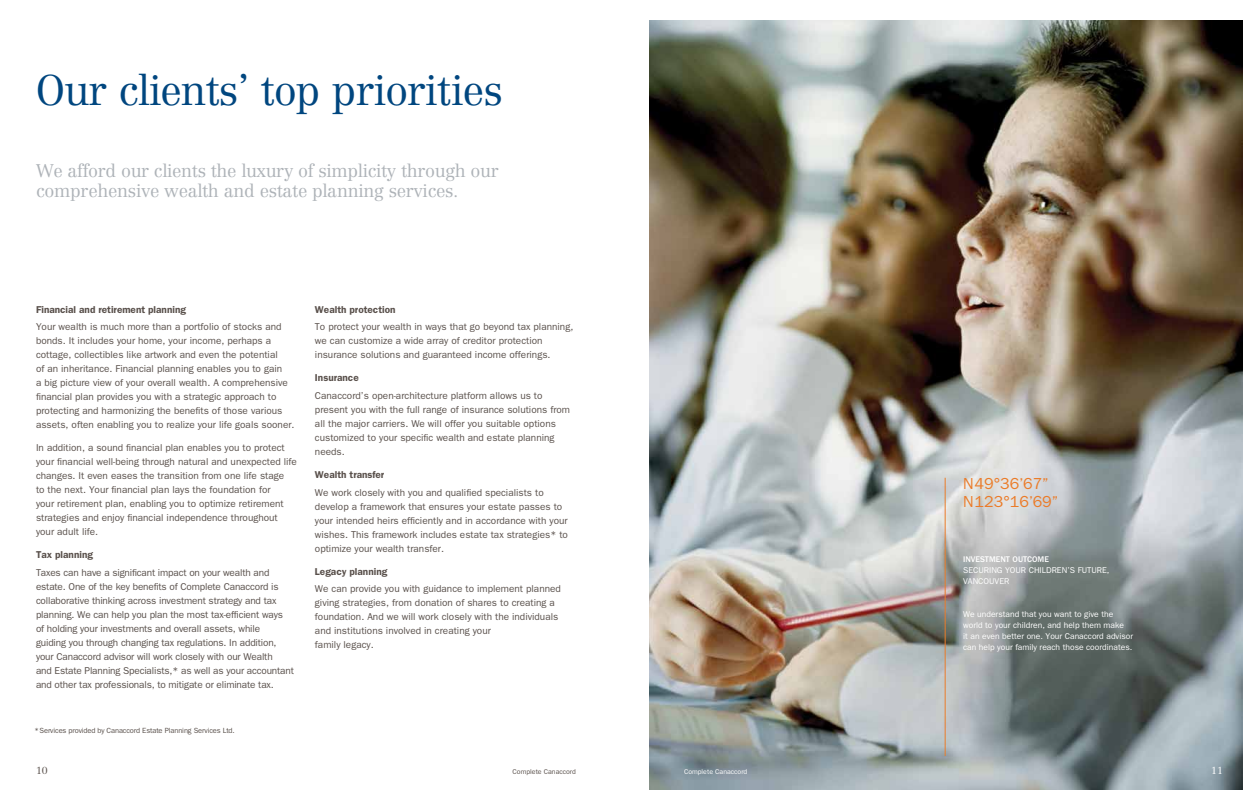
<style>
.page{position:relative;width:1260px;height:810px;background:#fff}
.page>*{position:absolute;margin:0;border:0;box-sizing:border-box;transform-origin:0 0}
.t1{font:300 42px "Centennial";letter-spacing:-.015em;color:#00467f}
.t2{font:300 18px/20px "Centennial";letter-spacing:-.015em;color:#aeb3b8}
.t3{font:16px/18px "ITC Franklin Gothic Std";color:#eb7b28}
.t4{font:10px/14px "ITC Franklin Gothic Std";color:#59504b}
.t5{font:600 10px "ITC Franklin Gothic Std";color:#59504b}
.t6{font:300 10px "Centennial";color:#59504b}
.t7{font:300 10px "Centennial";color:#fff}
.t8{font:8.5px/11px "ITC Franklin Gothic Std";color:#fff}
.t9{font:500 8.5px "ITC Franklin Gothic Std";color:#fff}
.t10{font:7.5px "ITC Franklin Gothic Std";letter-spacing:-.015em;color:#59504b}
.t11{font:7px "ITC Franklin Gothic Std";color:#59504b}
.t12{font:7px "ITC Franklin Gothic Std";color:#fff}
.s1{font-family:"Franklin Gothic"}
</style>
<div class="page">
<img style="left:649px;top:20px;width:593px;height:770px">
<hr style="left:945px;top:478px;width:1px;height:278px;background:#eb7b28">
<h1 class="t1" style="left:36px;top:65px;width:468px">Our clients’ top priorities</h1>
<h2 class="t2" style="left:36px;top:160px;width:464px">We afford our clients the luxury of simplicity through our comprehensive wealth and estate planning services.</h2>
<p class="t5" style="left:36px;top:304px;width:152px">Financial and retirement planning</p>
<p class="t4" style="left:36px;top:320px;width:260px">Your wealth is much more than a portfolio of stocks and bonds. It includes your home, your income, perhaps a cottage, collectibles like artwork and even the potential<br>of an inheritance. Financial planning enables you to gain<br>a big picture view of your overall wealth. A comprehensive financial plan provides you with a strategic approach to protecting and harmonizing the benefits of those various assets, often enabling you to realize your life goals sooner.</p>
<p class="t4" style="left:36px;top:441px;width:262px">I n addition, a sound financial plan enables you to protect your financial well-being through natural and unexpected life changes. It even eases the transition from one life stage<br>to the next. Your financial plan lays the foundation for<br>your retirement plan, enabling you to optimize retirement strategies and enjoy financial independence throughout your adult life.</p>
<p class="t5" style="left:36px;top:549px;width:59px">Tax planning</p>
<p class="t4" style="left:36px;top:566px;width:259px">Taxes can have a significant impact on your wealth and estate. One of the key benefits of Complete Canaccord is collaborative thinking across investment strategy and tax planning. We can help you plan the most tax-efficient ways<br>of holding your investments and overall assets, while<br>guiding you through changing tax regulations. I n addition, your Canaccord advisor will work closely with our Wealth<br>and Estate Planning Specialists,* as well as your accountant and other tax professionals, to mitigate or eliminate tax.</p>
<p class="t10" style="left:35px;top:726px;width:202px">* Services provided by Canaccord Estate Planning Services Ltd.</p>
<p class="t5" style="left:315px;top:304px;width:82px">Wealth protection</p>
<p class="t4" style="left:315px;top:320px;width:260px">To protect your wealth in ways that go beyond tax planning, we can customize a wide array of creditor protection insurance solutions and guaranteed income offerings.</p>
<p class="t5" style="left:315px;top:372px;width:45px">Insurance</p>
<p class="t4" style="left:315px;top:389px;width:257px">Canaccord’s open-architecture platform allows us to present you with the full range of insurance solutions from all the major carriers. We will offer you suitable options customized to your specific wealth and estate planning needs.</p>
<p class="t5" style="left:315px;top:469px;width:71px">Wealth transfer</p>
<p class="t4" style="left:315px;top:485px;width:255px">We work closely with you and qualified specialists to develop a framework that ensures your estate passes to your intended heirs efficiently and in accordance with your wishes. This framework includes estate tax strategies* to optimize your wealth transfer.</p>
<p class="t5" style="left:315px;top:565px;width:74px">Legacy planning</p>
<p class="t4" style="left:315px;top:582px;width:248px">We can provide you with guidance to implement planned giving strategies, from donation of shares to creating a foundation. And we will work closely with the individuals and institutions involved in creating your<br>family legacy.</p>
<p class="t6" style="left:36px;top:764px;width:13px">10</p>
<p class="t11" style="left:513px;top:767px;width:65px">Complete Canaccord</p>
<h3 class="t3" style="left:963px;top:475px;width:97px">N49°36<span class="s1">’</span>67<span class="s1">”<br></span>N123°16<span class="s1">’</span>69<span class="s1">”</span></h3>
<p class="t9" style="left:963px;top:554px;width:87px">INVESTMENT OUTCO ME</p>
<p class="t8" style="left:963px;top:565px;width:148px">SECURING YOUR CH ILDREN’S FUTURE,<br>VANCOUVE</p>
<p class="t8" style="left:1004px;top:576px;width:7px">R</p>
<p class="t8" style="left:963px;top:609px;width:171px">We understand that you want to give the world to your children, and help them make<br>it an even better one. Your Canaccord advisor can help your family reach those coordinates.</p>
<p class="t12" style="left:684px;top:767px;width:65px">Complete Canaccord</p>
<p class="t7" style="left:1211px;top:764px;width:13px">11</p>
</div>
